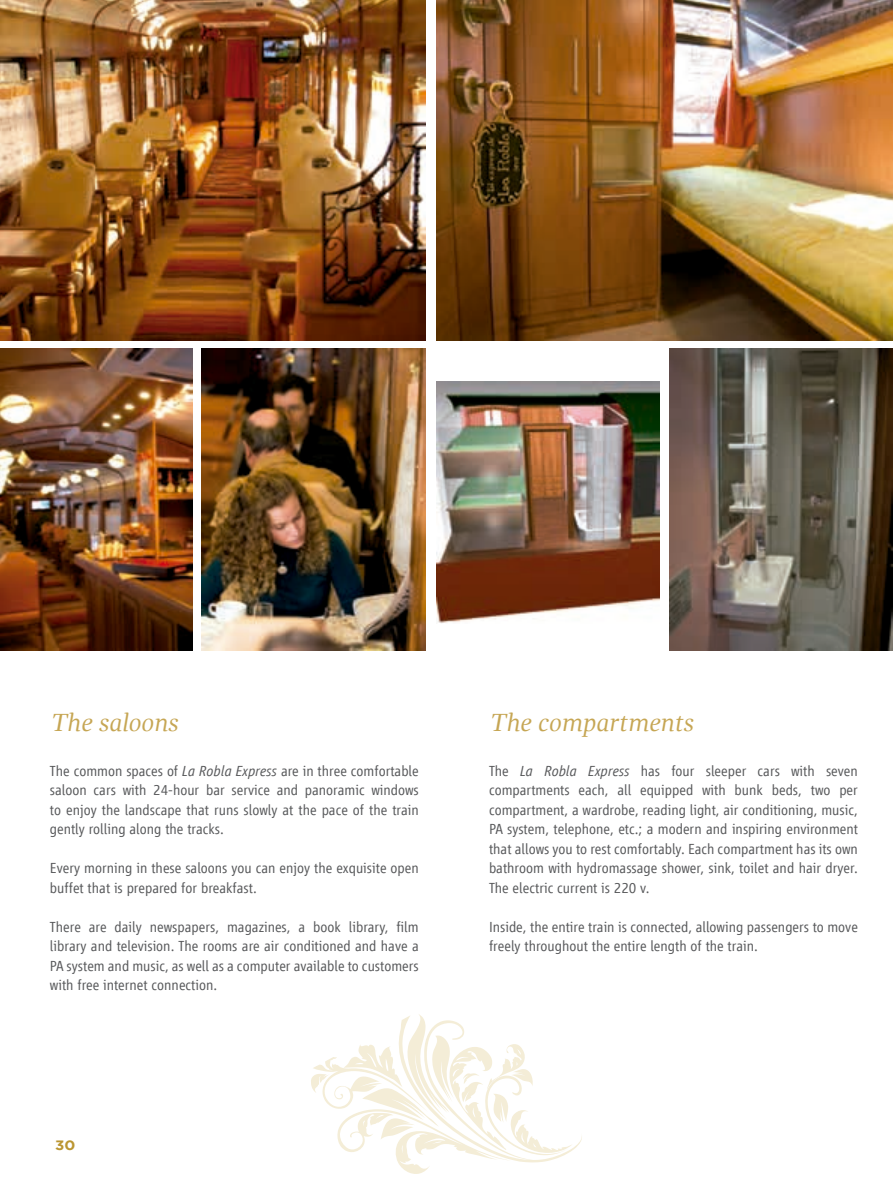
<style>
.page{position:relative;width:893px;height:1191px;background:#fff}
.page>*{position:absolute;margin:0;border:0;box-sizing:border-box;transform-origin:0 0}
.t1{font:italic 25.5px "Gandhi Serif";color:#c6a654}
.t2{font:300 15px/19.5px "Renfe Vialog";color:#57585a;text-align:justify}
.t3{font:700 13.5px "Gotham";color:#bb9632;scale:1.11 1}
.s1{font-style:italic}
</style>
<div class="page">
<img style="left:0;top:0;width:426px;height:340px">
<img style="left:437px;top:0;width:456px;height:340px">
<img style="left:0;top:349px;width:192px;height:301px">
<img style="left:437px;top:382px;width:223px;height:241px">
<img style="left:202px;top:348px;width:223px;height:302px">
<img style="left:670px;top:348px;width:223px;height:302px">
<svg style="left:311px;top:1014px;width:271px;height:160px"></svg>
<h1 class="t1" style="left:51px;top:708px;width:129px">The saloons</h1>
<h1 class="t1" style="left:490px;top:708px;width:206px">The compartments</h1>
<p class="t2" style="left:50px;top:761px;width:370px">The common spaces of <span class="s1">La Robla Express</span> are in three comfortable saloon cars with 24-hour bar service and panoramic windows to enjoy the landscape that runs slowly at the pace of the train gently rolling along the tracks.</p>
<p class="t2" style="left:50px;top:858px;width:370px">Every morning in these saloons you can enjoy the exquisite open buffet that is prepared for breakfast.</p>
<p class="t2" style="left:50px;top:917px;width:370px">There are daily newspapers, magazines, a book library, film library and television. The rooms are air conditioned and have a PA system and music, as well as a computer available to customers with free internet connection.</p>
<p class="t3" style="left:55px;top:1136px;width:20px">30</p>
<p class="t2" style="left:489px;top:761px;width:370px">The <span class="s1">La Robla Express</span> has four sleeper cars with seven compartments each, all equipped with bunk beds, two per compartment, a wardrobe, reading light, air conditioning, music, PA system, telephone, etc.; a modern and inspiring environment that allows you to rest comfortably. Each compartment has its own bathroom with hydromassage shower, sink, toilet and hair dryer.<br>The electric current is 220 v.</p>
<p class="t2" style="left:489px;top:917px;width:370px">Inside, the entire train is connected, allowing passengers to move freely throughout the entire length of the train.</p>
</div>
